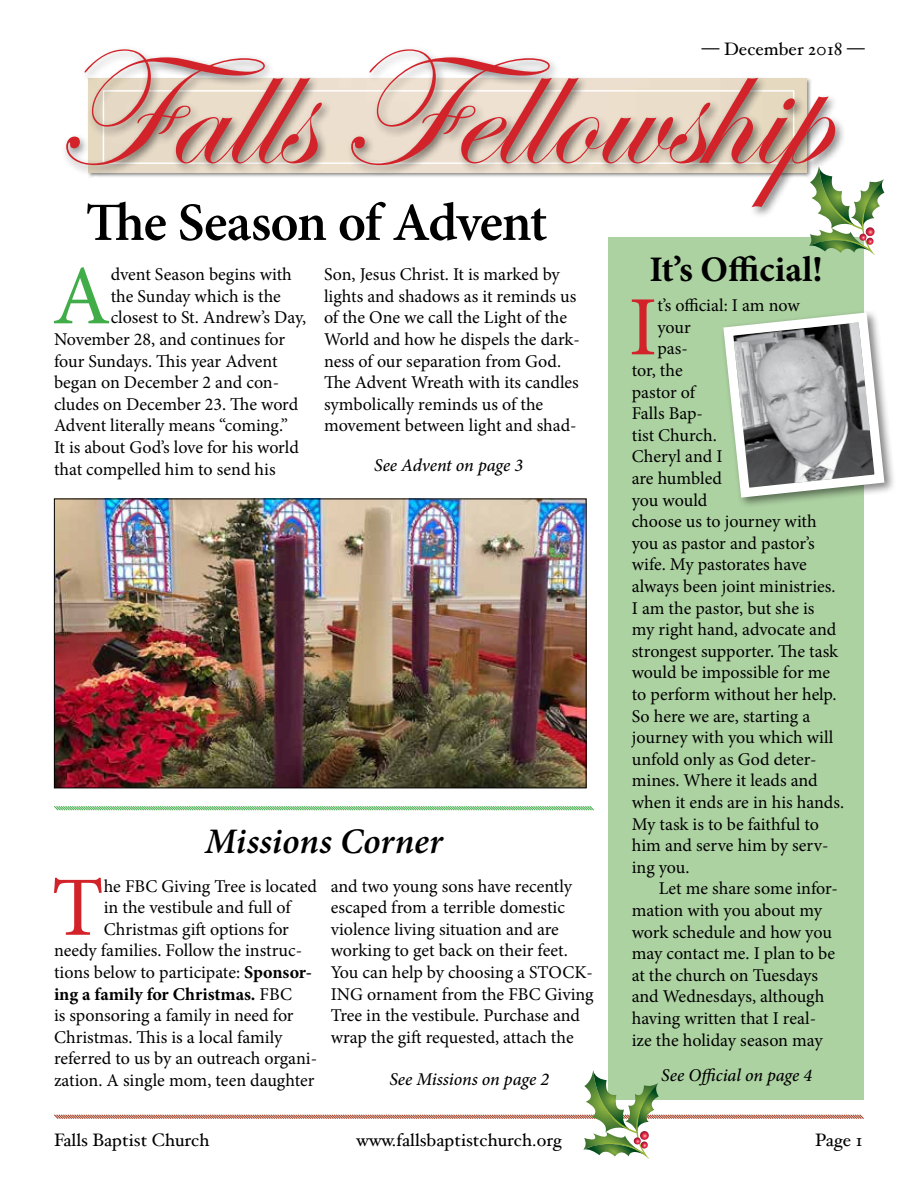
<style>
.page{position:relative;width:918px;height:1188px;background:#fff}
.page>*{position:absolute;margin:0;border:0;box-sizing:border-box;transform-origin:0 0}
.t1{font:168px "Edwardian Script ITC";color:#d2232a}
.t2{font:84.45px "Minion Pro";color:#d2232a}
.t3{font:84.45px "Minion Pro";color:#41ad49}
.t4{font:600 54px "Minion Pro";letter-spacing:-.025em;color:#000}
.t5{font:italic 600 36px "Minion Pro";color:#000}
.t6{font:700 36px "Minion Pro";color:#000}
.t7{font:18px/21.6px "Minion Pro";letter-spacing:-.005em;color:#000}
.t8{font:18px "Hoefler Text";color:#000}
.t9{font:italic 500 18px "Minion Pro";letter-spacing:-.005em;color:#000}
.t10{font:700 18px "Minion Pro";color:#000}
.s1{font-weight:700}
.s2{font-weight:400}
</style>
<div class="page">
<div style="left:61px;top:46px;width:785px;height:173px;background:#000;opacity:.5"></div>
<div style="left:608px;top:238px;width:256px;height:862px;background:#add2a2"></div>
<svg style="left:54px;top:806px;width:540px;height:5px;background:#a1d6a5"></svg>
<div style="left:720px;top:309px;width:176px;height:200px;background:#000;opacity:.5"></div>
<svg style="left:720px;top:309px;width:169px;height:194px"></svg>
<img style="left:56px;top:501px;width:528px;height:285px">
<div style="left:54px;top:499px;width:532px;height:289px;border:1px solid #000"></div>
<svg style="left:809px;top:166px;width:75px;height:89px"></svg>
<svg style="left:54px;top:1070px;width:810px;height:89px"></svg>
<p class="t8" style="left:702px;top:38px;width:164px">— December 2018 —</p>
<h1 class="t1" style="left:56px;top:19px;width:770px">Falls Fellowship</h1>
<h3 class="t4" style="left:86px;top:185px;width:463px">The Season of Advent</h3>
<h2 class="t3" style="left:52px;top:240px;width:60px">A</h2>
<p class="t7" style="left:111px;top:264px;width:183px">dvent Season begins with</p>
<p class="t7" style="left:111px;top:285px;width:172px">the Sunday which is the</p>
<p class="t7" style="left:111px;top:307px;width:197px">closest to St. Andrew’s Day,</p>
<p class="t7" style="left:54px;top:328px;width:233px">November 28, and continues for</p>
<p class="t7" style="left:54px;top:350px;width:225px">four Sundays. This year Advent</p>
<p class="t7" style="left:54px;top:372px;width:227px">began on December 2 and con-</p>
<p class="t7" style="left:54px;top:393px;width:246px">cludes on December 23. The word</p>
<p class="t7" style="left:54px;top:415px;width:235px">Advent literally means “coming.”</p>
<p class="t7" style="left:54px;top:436px;width:246px">It is about God’s love for his world</p>
<p class="t7" style="left:54px;top:458px;width:223px">that compelled him to send his</p>
<p class="t7" style="left:324px;top:264px;width:257px">Son, Jesus Christ. It is marked by lights and shadows as it reminds us of the One we call the Light of the<br>World and how he dispels the dark&shy;ness of our separation from God.<br>The Advent Wreath with its candles symbolically reminds us of the movement between light and shad-</p>
<p class="t9" style="left:374px;top:453px;width:150px">See Advent on page 3</p>
<h3 class="t5" style="left:205px;top:816px;width:240px">Missions Corner</h3>
<h2 class="t2" style="left:52px;top:851px;width:54px">T</h2>
<p class="t7" style="left:104px;top:875px;width:215px">he FBC Giving Tree is located</p>
<p class="t7" style="left:104px;top:897px;width:188px">in the vestibule and full of</p>
<p class="t7" style="left:104px;top:918px;width:187px">Christmas gift options for</p>
<p class="t7" style="left:54px;top:940px;width:250px">needy families. Follow the instruc-</p>
<p class="t7" style="left:54px;top:962px;width:259px">tions below to participate: <span class="s1">Sponsor-</span></p>
<p class="t10" style="left:54px;top:981px;width:240px">ing a family for Christmas. <span class="s2">FBC</span></p>
<p class="t7" style="left:54px;top:1005px;width:241px">is sponsoring a family in need for</p>
<p class="t7" style="left:54px;top:1026px;width:230px">Christmas. This is a local family</p>
<p class="t7" style="left:54px;top:1048px;width:265px">referred to us by an outreach organi-</p>
<p class="t7" style="left:54px;top:1070px;width:262px">zation. A single mom, teen daughter</p>
<p class="t7" style="left:331px;top:875px;width:264px">and two young sons have recently escaped from a terrible domestic violence living situation and are working to get back on their feet.<br>You can help by choosing a STOCK-ING ornament from the FBC Giving Tree in the vestibule. Purchase and wrap the gift requested, attach the</p>
<p class="t9" style="left:389px;top:1067px;width:161px">See Missions on page 2</p>
<h3 class="t6" style="left:649px;top:244px;width:175px">It’s Official!</h3>
<h2 class="t2" style="left:629px;top:271px;width:30px">I</h2>
<p class="t7" style="left:657px;top:295px;width:144px">t’s official: I am now</p>
<p class="t7" style="left:657px;top:316px;width:35px">your</p>
<p class="t7" style="left:657px;top:338px;width:32px">pas-</p>
<p class="t7" style="left:632px;top:359px;width:52px">tor, the</p>
<p class="t7" style="left:632px;top:381px;width:65px">pastor of</p>
<p class="t7" style="left:632px;top:403px;width:73px">Falls Bap-</p>
<p class="t7" style="left:632px;top:424px;width:86px">tist Church.</p>
<p class="t7" style="left:632px;top:446px;width:92px">Cheryl and I</p>
<p class="t7" style="left:632px;top:467px;width:92px">are humbled</p>
<p class="t7" style="left:632px;top:489px;width:77px">you would</p>
<p class="t7" style="left:632px;top:511px;width:187px">choose us to journey with</p>
<p class="t7" style="left:632px;top:532px;width:184px">you as pastor and pastor’s</p>
<p class="t7" style="left:632px;top:554px;width:177px">wife. My pastorates have</p>
<p class="t7" style="left:632px;top:575px;width:205px">always been joint ministries.</p>
<p class="t7" style="left:632px;top:597px;width:184px">I am the pastor, but she is</p>
<p class="t7" style="left:632px;top:619px;width:206px">my right hand, advocate and</p>
<p class="t7" style="left:632px;top:640px;width:208px">strongest supporter. The task</p>
<p class="t7" style="left:632px;top:662px;width:200px">would be impossible for me</p>
<p class="t7" style="left:632px;top:683px;width:206px">to perform without her help.</p>
<p class="t7" style="left:632px;top:705px;width:180px">So here we are, starting a</p>
<p class="t7" style="left:632px;top:727px;width:203px">journey with you which will</p>
<p class="t7" style="left:632px;top:748px;width:186px">unfold only as God deter-</p>
<p class="t7" style="left:632px;top:770px;width:187px">mines. Where it leads and</p>
<p class="t7" style="left:632px;top:791px;width:214px">when it ends are in his hands.</p>
<p class="t7" style="left:632px;top:813px;width:189px">My task is to be faithful to</p>
<p class="t7" style="left:632px;top:835px;width:198px">him and serve him by serv-</p>
<p class="t7" style="left:632px;top:856px;width:59px">ing you.</p>
<p class="t7" style="left:659px;top:878px;width:181px">Let me share some infor-</p>
<p class="t7" style="left:632px;top:899px;width:192px">mation with you about my</p>
<p class="t7" style="left:632px;top:921px;width:202px">work schedule and how you</p>
<p class="t7" style="left:632px;top:943px;width:205px">may contact me. I plan to be</p>
<p class="t7" style="left:632px;top:964px;width:188px">at the church on Tuesdays</p>
<p class="t7" style="left:632px;top:986px;width:194px">and Wednesdays, although</p>
<p class="t7" style="left:632px;top:1007px;width:186px">having written that I real-</p>
<p class="t7" style="left:632px;top:1029px;width:192px">ize the holiday season may</p>
<p class="t9" style="left:661px;top:1063px;width:152px">See Official on page 4</p>
<p class="t8" style="left:54px;top:1129px;width:157px">Falls Baptist Church</p>
<p class="t8" style="left:356px;top:1129px;width:207px">www.fallsbaptistchurch.org</p>
<p class="t8" style="left:815px;top:1129px;width:49px">Page 1</p>
</div>
